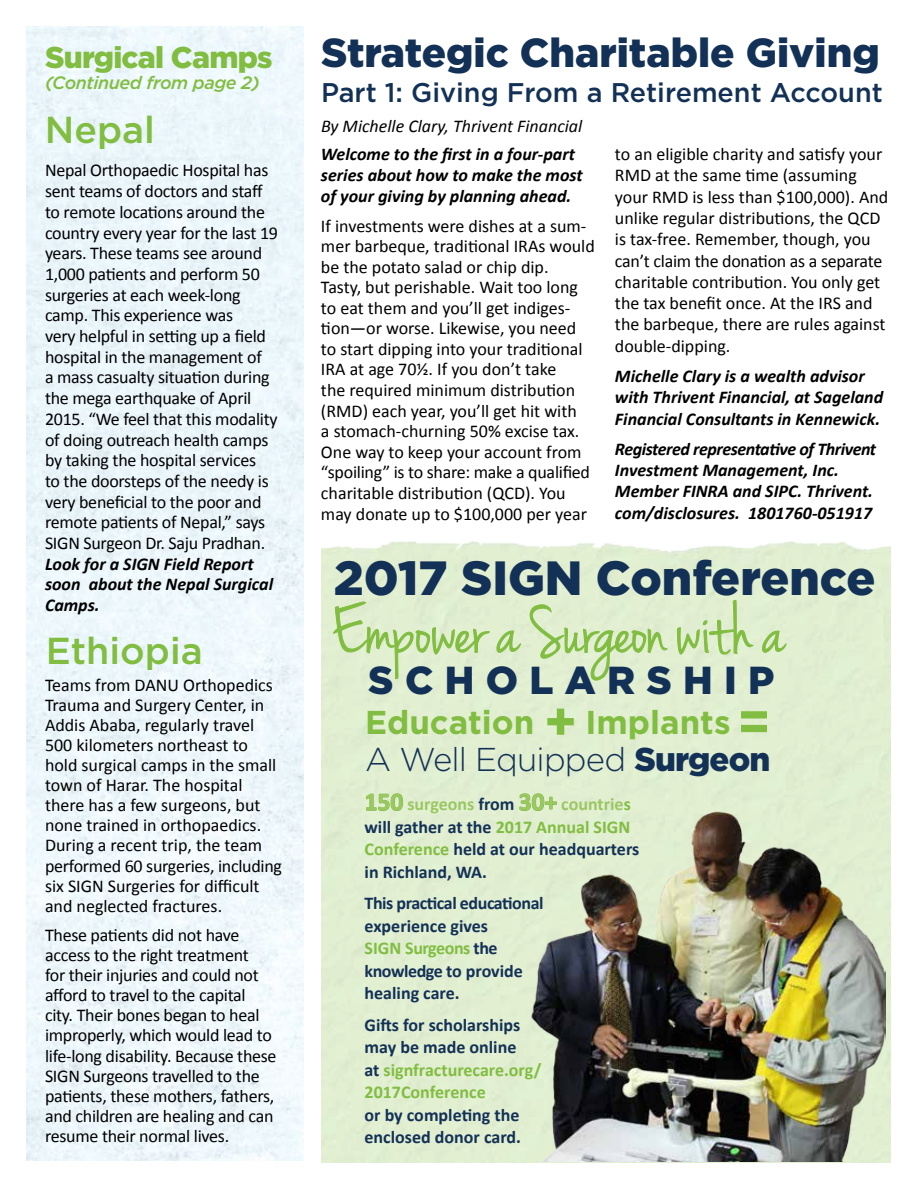
<style>
.page{position:relative;width:918px;height:1188px;background:#fff}
.page>*{position:absolute;margin:0;border:0;box-sizing:border-box;transform-origin:0 0}
.t1{font:72px "Jenna Sue";color:#81bd41}
.t2{font:700 52.5px "Gotham";color:#81bd41}
.t3{font:900 48px "Gotham";color:#133156}
.t4{font:900 40.5px "Gotham";color:#133156}
.t5{font:900 39px "Gotham";letter-spacing:.29em;color:#133156}
.t6{font:500 37.5px "Gotham";color:#81bd41}
.t7{font:300 33px/36.3px "Gotham";letter-spacing:-.025em;color:#133156}
.t8{font:700 33px "Gotham";color:#81bd41}
.t9{font:900 30px "Gotham";letter-spacing:-.025em;color:#81bd41}
.t10{font:500 27px "Gotham";color:#133156}
.t11{font:18px/20.1px "Calibri";letter-spacing:-.015em;color:#000}
.t12{font:italic 700 18px/21.3px "Calibri";color:#000}
.t13{font:700 18px/22.5px "Calibri";color:#133156}
.t14{font:700 18px/22.5px "Calibri";letter-spacing:-.025em;color:#133156}
.t15{font:italic 18px "Calibri";color:#000}
.t16{font:italic 500 18px "Gotham";letter-spacing:-.025em;color:#81bd41}
.s1{font-weight:700;color:#81bd41}
.s2{font-weight:900}
.s3{font-size:25.5px;color:#9ac762}
.s4{color:#9ac762}
.s5{color:#81bd41}
</style>
<div class="page">
<div style="left:321px;top:541px;width:570px;height:621px;background:#e2efd1"></div>
<svg style="left:366px;top:793px;width:37px;height:18px"></svg>
<svg style="left:519px;top:793px;width:38px;height:18px"></svg>
<img style="left:528px;top:804px;width:358px;height:357px">
<svg style="left:333px;top:601px;width:157px;height:78px;background:#d8e9c4"></svg>
<svg style="left:496px;top:631px;width:25px;height:22px"></svg>
<svg style="left:529px;top:604px;width:138px;height:77px;background:#d7e9c2"></svg>
<svg style="left:677px;top:600px;width:78px;height:55px;background:#d5e8bf"></svg>
<svg style="left:762px;top:631px;width:25px;height:22px"></svg>
<h3 class="t9" style="left:45px;top:37px;width:229px">Surgical Camps</h3>
<p class="t16" style="left:45px;top:71px;width:216px">(Continued from page 2)</p>
<h3 class="t4" style="left:321px;top:25px;width:560px">Strategic Charitable Giving</h3>
<h3 class="t10" style="left:321px;top:74px;width:563px">Part 1: Giving From a Retirement Account</h3>
<h3 class="t6" style="left:45px;top:105px;width:112px">Nepal</h3>
<p class="t15" style="left:321px;top:114px;width:263px">By Michelle Clary, Thrivent Financial</p>
<p class="t12" style="left:321px;top:144px;width:263px">Welcome to the first in a four-part series about how to make the most of your giving by planning ahead.</p>
<p class="t11" style="left:321px;top:215px;width:275px;line-height:20.5px">If investments were dishes at a sum&shy;mer barbeque, traditional IRAs would be the potato salad or chip dip.<br>Tasty, but perishable. Wait too long to eat them and you’ll get indiges&shy;tion—or worse. Likewise, you need to start dipping into your traditional IRA at age 70½. If you don’t take<br>the required minimum distribution (RMD) each year, you’ll get hit with<br>a stomach-churning 50% excise tax.<br>One way to keep your account from “spoiling” is to share: make a qualified charitable distribution (QCD). You may donate up to $100,000 per year</p>
<p class="t11" style="left:615px;top:143px;width:275px;line-height:21.3px">to an eligible charity and satisfy your RMD at the same time (assuming your RMD is less than $100,000). And unlike regular distributions, the QCD is tax-free. Remember, though, you can’t claim the donation as a separate charitable contribution. You only get the tax benefit once. At the IRS and the barbeque, there are rules against double-dipping.</p>
<p class="t12" style="left:615px;top:365px;width:270px">Michelle Clary is a wealth advisor with Thrivent Financial, at Sageland<br>Financial Consultants in Kennewick.</p>
<p class="t12" style="left:615px;top:438px;width:263px">Registered representative of Thrivent Investment Management, Inc.<br>Member FINRA and SIPC. Thrivent. com/disclosures. 1801760-051917</p>
<p class="t11" style="left:45px;top:160px;width:235px;line-height:20.7px">Nepal Orthopaedic Hospital has sent teams of doctors and staff to remote locations around the country every year for the last 19 years. These teams see around<br>1,000 patients and perform 50 surgeries at each week-long camp. This experience was<br>very helpful in setting up a field hospital in the management of<br>a mass casualty situation during the mega earthquake of April<br>2015. “We feel that this modality of doing outreach health camps by taking the hospital services<br>to the doorsteps of the needy is very beneficial to the poor and remote patients of Nepal,” says<br>SIGN Surgeon Dr. Saju Pradhan.</p>
<p class="t12" style="left:45px;top:553px;width:230px;line-height:20.7px">Look for a SIGN Field Report soon about the Nepal Surgical<br>Camps.</p>
<h3 class="t3" style="left:334px;top:545px;width:543px">2017 SIGN Conference</h3>
<h1 class="t1" style="left:332px;top:590px;width:454px">Empower a Surgeon with a</h1>
<h3 class="t6" style="left:46px;top:626px;width:158px">Ethiopia</h3>
<h3 class="t5" style="left:368px;top:653px;width:408px">SCHOLARSHIP</h3>
<h3 class="t8" style="left:365px;top:701px;width:170px">Education</h3>
<p class="t11" style="left:45px;top:675px;width:239px">Teams from DANU Orthopedics<br>Trauma and Surgery Center, in<br>Addis Ababa, regularly travel<br>500 kilometers northeast to hold surgical camps in the small town of Harar. The hospital there has a few surgeons, but none trained in orthopaedics.<br>During a recent trip, the team performed 60 surgeries, including six SIGN Surgeries for difficult and neglected fractures.</p>
<p class="t11" style="left:45px;top:925px;width:233px">These patients did not have access to the right treatment<br>for their injuries and could not afford to travel to the capital city. Their bones began to heal improperly, which would lead to life-long disability. Because these<br>SIGN Surgeons travelled to the patients, these mothers, fathers, and children are healing and can resume their normal lives.</p>
<h2 class="t2" style="left:544px;top:687px;width:35px">+</h2>
<h2 class="t2" style="left:737px;top:687px;width:35px">=</h2>
<h3 class="t7" style="left:365px;top:704px;width:407px;text-indent:220px"><span class="s1">Implants<br></span>A Well Equipped <span class="s2">Surgeon</span></h3>
<p class="t13" style="left:365px;top:793px;width:276px"><span class="s3">150</span> <span class="s4">surgeons</span> from <span class="s3">30+</span> <span class="s4">countrie</span><span class="s5">s </span>will gather at the <span class="s5">2017 Annual SIGN<br>Conference</span> held at our headquarters in Richland, WA.</p>
<p class="t14" style="left:365px;top:892px;width:181px">This practical educational experience gives<br><span class="s5">SIGN Surgeons</span> the knowledge to provide healing care.</p>
<p class="t13" style="left:365px;top:1014px;width:179px">Gifts for scholarships may be made online<br>at <span class="s5">signfracturecare.org/<br>2017Conference</span></p>
<p class="t13" style="left:365px;top:1104px;width:158px">or by completing the enclosed donor card.</p>
</div>
